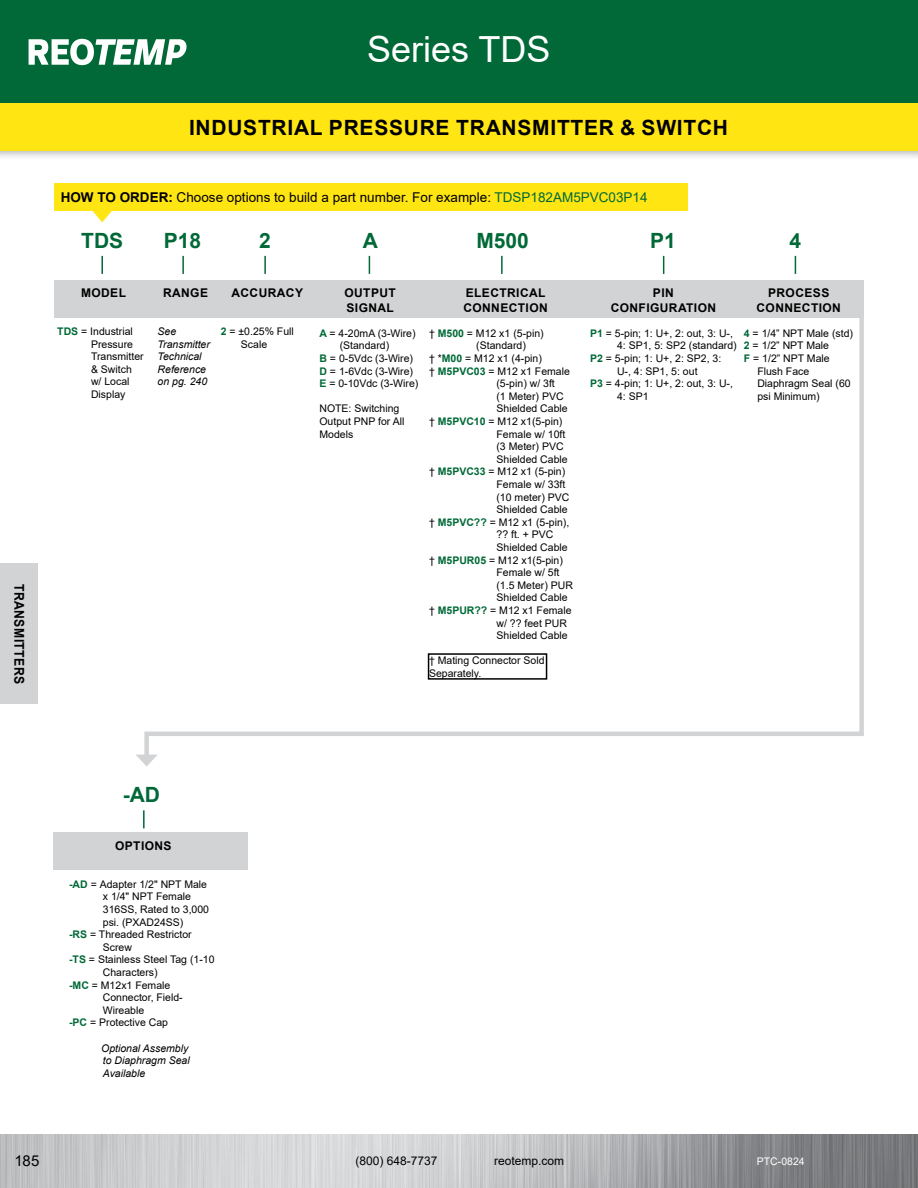
<style>
.page{position:relative;width:918px;height:1188px;background:#fff}
.page>*{position:absolute;margin:0;border:0;box-sizing:border-box;transform-origin:0 0}
.H1_Series{font:36px "Arial";color:#fff}
.H2_Product{font:700 21px "Arial";letter-spacing:.035em;color:#000}
.How_to_order_top_part___green{font:700 21px "Arial";color:#006937}
.How_to_order{font:700 21px "Arial";color:#000}
.t1{font:15px "Arial";color:#000}
.Product_Description_Body{font:13.5px "Arial";color:#000}
.t2{font:700 13.5px "Arial";letter-spacing:.035em;color:#000;scale:.9 1}
.Bold_option_title{font:700 12px/14.4px "Arial";letter-spacing:.035em;color:#000}
.t3{font:12px "Arial";color:#000}
.t4{font:10.5px/12.6px "Arial";color:#000}
.t5{font:italic 10.5px/12.6px "Arial";color:#000}
.t6{font:10.5px "Arial";color:#fff}
.s1{font-weight:700}
.s2{color:#006937}
.s3{font-weight:700;color:#006937}
</style>
<div class="page">
<div style="left:0;top:564px;width:38px;height:140px;background:#d1d3d4"></div>
<div style="left:0;top:93px;width:918px;height:68px;background:#000;opacity:.4"></div>
<div style="left:0;top:103px;width:918px;height:48px;background:#ffe512"></div>
<div style="left:908px;top:93px;width:10px;height:68px;background:#000;opacity:.4"></div>
<div style="left:863px;top:103px;width:55px;height:48px;background:#ffe512"></div>
<img style="left:0;top:1134px;width:918px;height:54px">
<div style="left:0;top:0;width:918px;height:103px;background:#006937"></div>
<svg style="left:29px;top:39px;width:158px;height:26px"></svg>
<svg style="left:101px;top:256px;width:2px;height:18px"></svg>
<svg style="left:182px;top:256px;width:2px;height:18px"></svg>
<svg style="left:369px;top:256px;width:1px;height:18px"></svg>
<svg style="left:795px;top:256px;width:1px;height:18px"></svg>
<svg style="left:663px;top:256px;width:1px;height:18px"></svg>
<svg style="left:92px;top:211px;width:20px;height:11px"></svg>
<div style="left:54px;top:183px;width:633px;height:28px;background:#ffe512"></div>
<svg style="left:264px;top:256px;width:2px;height:18px"></svg>
<div style="left:54px;top:280px;width:810px;height:38px;background:#d1d3d4"></div>
<svg style="left:143px;top:810px;width:2px;height:18px"></svg>
<div style="left:53px;top:833px;width:195px;height:37px;background:#d1d3d4"></div>
<svg style="left:142px;top:318px;width:722px;height:437px"></svg>
<svg style="left:136px;top:755px;width:21px;height:11px"></svg>
<svg style="left:501px;top:256px;width:2px;height:18px"></svg>
<div style="left:428px;top:653px;width:119px;height:27px;border:2px solid #000"></div>
<p class="H1_Series" style="left:367px;top:24px;width:185px">Series TDS</p>
<p class="H2_Product" style="left:189px;top:113px;width:541px">INDUSTRIAL PRESSURE TRANSMITTER &amp; SWITCH</p>
<p class="How_to_order" style="left:293px;top:178px;width:169px">HOW TO ORDER</p>
<p class="Product_Description_Body" style="left:61px;top:188px;width:588px"><span class="s1">HOW TO ORDER:</span> Choose options to build a part number. For example: <span class="s2">TDSP182AM5PVC03P14</span></p>
<p class="t2" style="left:29px;top:584px;width:112px;rotate:90deg">TRANSMITTERS</p>
<p class="How_to_order_top_part___green" style="left:81px;top:225px;width:43px">TDS</p>
<p class="How_to_order_top_part___green" style="left:164px;top:226px;width:39px">P18</p>
<p class="How_to_order_top_part___green" style="left:259px;top:226px;width:13px">2</p>
<p class="How_to_order_top_part___green" style="left:363px;top:226px;width:17px">A</p>
<p class="How_to_order_top_part___green" style="left:650px;top:226px;width:27px">P1</p>
<p class="How_to_order_top_part___green" style="left:790px;top:225px;width:13px">4</p>
<p class="How_to_order_top_part___green" style="left:476px;top:226px;width:54px">M500</p>
<p class="Bold_option_title" style="left:81px;top:286px;width:47px">MODEL</p>
<p class="t4" style="left:91px;top:325px;width:54px;text-indent:-34px"><span class="s3">TDS</span> = Industrial<br>Pressure<br>Transmitter &amp; Switch w/ Local<br>Display</p>
<p class="Bold_option_title" style="left:163px;top:286px;width:47px">RANGE</p>
<p class="t5" style="left:158px;top:325px;width:54px">See<br>Transmitter<br>Technical<br>Reference on pg. 240</p>
<p class="Bold_option_title" style="left:231px;top:286px;width:73px">ACCURACY</p>
<p class="t4" style="left:241px;top:325px;width:54px;text-indent:-20px"><span class="s3">2</span> = ±0.25% Full<br>Scale</p>
<p class="Bold_option_title" style="left:344px;top:286px;width:53px">OUTPUT<br>SIGNAL</p>
<p class="t4" style="left:319px;top:327px;width:98px;text-align:center"><span class="s3">A</span> = 4-20mA (3-Wire) (Standard)</p>
<p class="t4" style="left:319px;top:352px;width:95px"><span class="s3">B</span> = 0-5Vdc (3-Wire)</p>
<p class="t4" style="left:319px;top:365px;width:95px"><span class="s3">D</span> = 1-6Vdc (3-Wire)</p>
<p class="t4" style="left:319px;top:377px;width:100px"><span class="s3">E</span> = 0-10Vdc (3-Wire)</p>
<p class="t4" style="left:319px;top:402px;width:87px">NOTE: Switching<br>Output PNP for All<br>Models</p>
<p class="Bold_option_title" style="left:463px;top:286px;width:86px">ELECTRICAL<br>CONNECTION</p>
<p class="t4" style="left:476px;top:327px;width:69px;text-indent:-47px">† <span class="s3">M500</span> = M12 x1 (5-pin) (Standard)</p>
<p class="t4" style="left:429px;top:352px;width:114px">† *<span class="s3">M00</span> = M12 x1 (4-pin)</p>
<p class="t4" style="left:496px;top:365px;width:75px;text-indent:-68px">† <span class="s3">M5PVC03</span> = M12 x1 Female (5-pin) w/ 3ft<br>(1 Meter) PVC<br>Shielded Cable</p>
<p class="t4" style="left:496px;top:415px;width:73px;text-indent:-68px">† <span class="s3">M5PVC10</span> = M12 x1(5-pin)<br>Female w/ 10ft (3 Meter) PVC<br>Shielded Cable</p>
<p class="t4" style="left:496px;top:465px;width:74px;text-indent:-68px">† <span class="s3">M5PVC33</span> = M12 x1 (5-pin)<br>Female w/ 33ft (10 meter) PVC<br>Shielded Cable</p>
<p class="t4" style="left:496px;top:516px;width:74px;text-indent:-68px">† <span class="s3">M5PVC??</span> = M12 x1 (5-pin), ?? ft. + PVC<br>Shielded Cable</p>
<p class="t4" style="left:496px;top:554px;width:78px;text-indent:-68px">† <span class="s3">M5PUR05</span> = M12 x1(5-pin)<br>Female w/ 5ft (1.5 Meter) PUR<br>Shielded Cable</p>
<p class="t4" style="left:496px;top:604px;width:77px;text-indent:-68px">† <span class="s3">M5PUR??</span> = M12 x1 Female w/ ?? feet PUR<br>Shielded Cable</p>
<p class="t4" style="left:429px;top:654px;width:117px">† Mating Connector Sold<br>Separately.</p>
<p class="Bold_option_title" style="left:757px;top:286px;width:86px;text-align:center">PROCESS<br>CONNECTION</p>
<p class="t4" style="left:744px;top:327px;width:111px"><span class="s3">4</span> = 1/4” NPT Male (std)</p>
<p class="t4" style="left:744px;top:339px;width:87px"><span class="s3">2</span> = 1/2” NPT Male</p>
<p class="t4" style="left:757px;top:352px;width:95px;text-indent:-14px"><span class="s3">F</span> = 1/2” NPT Male<br>Flush Face<br>Diaphragm Seal (60 psi Minimum)</p>
<p class="Bold_option_title" style="left:653px;top:286px;width:22px">PIN</p>
<p class="Bold_option_title" style="left:611px;top:300px;width:107px">CONFIGURATION</p>
<p class="t4" style="left:617px;top:327px;width:121px;text-indent:-27px"><span class="s3">P1</span> = 5-pin; 1: U+, 2: out, 3: U-,<br>4: SP1, 5: SP2 (standard)</p>
<p class="t4" style="left:590px;top:352px;width:133px;text-align:center"><span class="s3">P2</span> = 5-pin; 1: U+, 2: SP2, 3:<br>U-, 4: SP1, 5: out</p>
<p class="t4" style="left:617px;top:377px;width:117px;text-indent:-27px"><span class="s3">P3</span> = 4-pin; 1: U+, 2: out, 3: U-,<br>4: SP1</p>
<p class="How_to_order_top_part___green" style="left:123px;top:780px;width:39px">-AD</p>
<p class="Bold_option_title" style="left:115px;top:839px;width:58px">OPTIONS</p>
<p class="t4" style="left:103px;top:878px;width:108px;text-indent:-34px"><span class="s3">-AD</span> = Adapter 1/2" NPT Male x 1/4" NPT Female<br>316SS, Rated to 3,000 psi. (PXAD24SS)</p>
<p class="t4" style="left:103px;top:928px;width:90px;text-indent:-34px"><span class="s3">-RS</span> = Threaded Restrictor<br>Screw</p>
<p class="t4" style="left:103px;top:953px;width:113px;text-indent:-34px"><span class="s3">-TS</span> = Stainless Steel Tag (1-10<br>Characters)</p>
<p class="t4" style="left:103px;top:979px;width:81px;text-indent:-34px"><span class="s3">-MC</span> = M12x1 Female<br>Connector, Field-<br>Wireable</p>
<p class="t4" style="left:69px;top:1016px;width:100px"><span class="s3">-PC</span> = Protective Cap</p>
<p class="t5" style="left:101px;top:1042px;width:90px">Optional Assembly to Diaphragm Seal<br>Available</p>
<h3 class="t1" style="left:15px;top:1151px;width:26px">185</h3>
<p class="t3" style="left:355px;top:1153px;width:84px">(800) 648-7737</p>
<p class="t3" style="left:494px;top:1153px;width:72px">reotemp.com</p>
<p class="t6" style="left:757px;top:1154px;width:49px">PTC-0824</p>
</div>
